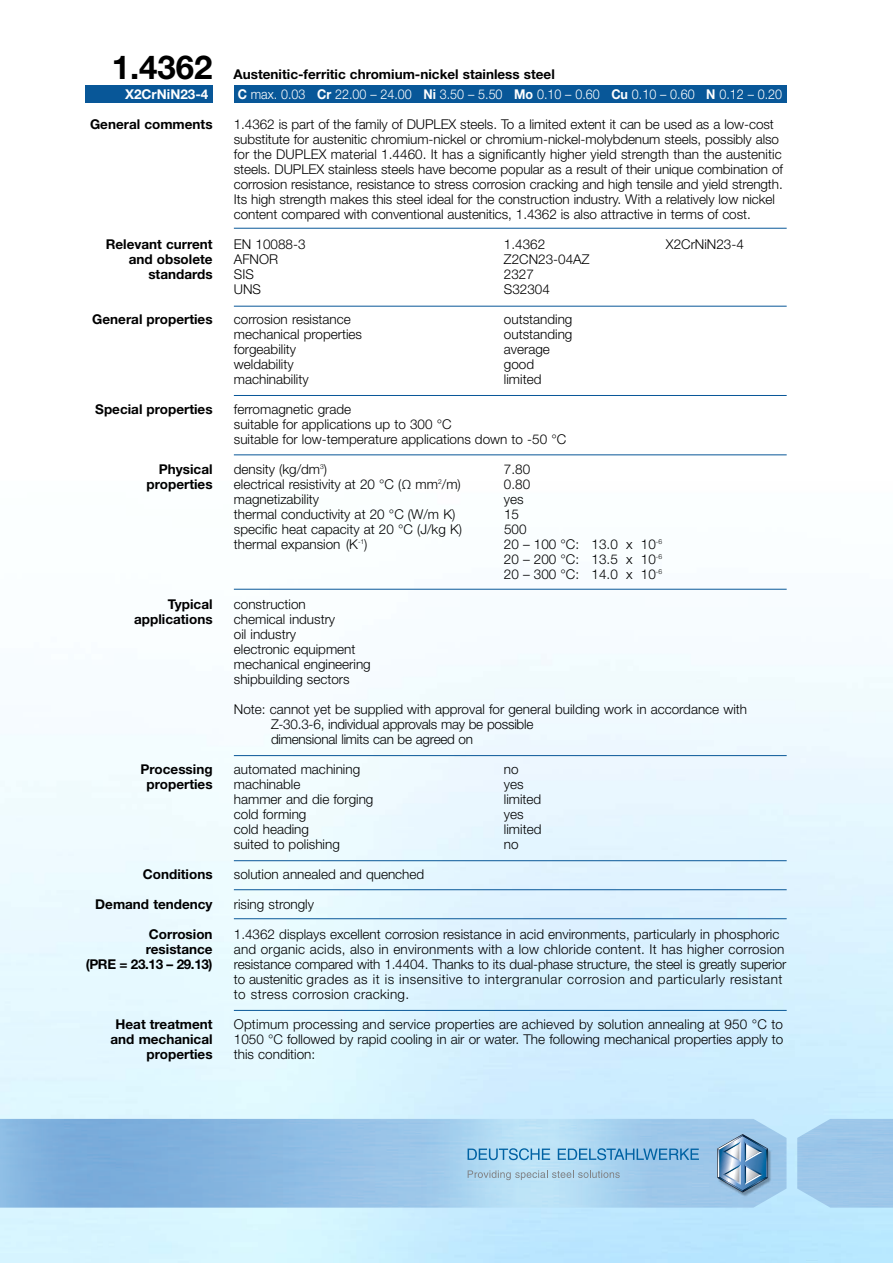
<style>
.page{position:relative;width:893px;height:1263px;background:#fff}
.page>*{position:absolute;margin:0;border:0;box-sizing:border-box;transform-origin:0 0}
.t1{font:700 33px "Helvetica Neue";color:#000}
.t2{font:300 13.5px/15px "Helvetica Neue";color:#000}
.t3{font:700 13.5px/15px "Helvetica Neue";color:#000;text-align:right}
.t4{font:300 13.5px "Helvetica Neue";color:#fff;scale:.93 1}
.t5{font:700 13.5px "Helvetica Neue";color:#fff}
.s1{font-weight:700}
.s2{font-family:"The Sans Light Caps";font-weight:400}
</style>
<div class="page">
<img style="left:797px;top:1119px;width:96px;height:88px">
<img style="left:0;top:1119px;width:786px;height:88px">
<svg style="left:717px;top:1134px;width:51px;height:58px;background:#7ea3c3"></svg>
<svg style="left:468px;top:1170px;width:152px;height:10px;background:#a9c8db"></svg>
<svg style="left:468px;top:1148px;width:82px;height:12px"></svg>
<svg style="left:558px;top:1148px;width:141px;height:12px;background:#6ca9d3"></svg>
<div style="left:234px;top:86px;width:553px;height:17px;background:#085798"></div>
<div style="left:85px;top:86px;width:128px;height:17px;background:#085798"></div>
<hr style="left:234px;top:395px;width:553px;height:1px;background:#085798">
<hr style="left:234px;top:860px;width:553px;height:1px;background:#085798">
<hr style="left:234px;top:589px;width:553px;height:1px;background:#085798">
<hr style="left:234px;top:755px;width:553px;height:1px;background:#085798">
<hr style="left:234px;top:918px;width:553px;height:1px;background:#085798">
<hr style="left:234px;top:1010px;width:553px;height:1px;background:#085798">
<hr style="left:234px;top:889px;width:553px;height:1px;background:#085798">
<hr style="left:234px;top:306px;width:553px;height:1px;background:#085798">
<hr style="left:234px;top:228px;width:553px;height:1px;background:#085798">
<hr style="left:234px;top:454px;width:553px;height:1px;background:#085798">
<h1 class="t1" style="left:112px;top:55px;width:102px">1.4362</h1>
<p class="t5" style="left:125px;top:89px;width:85px">X2CrNiN23-4</p>
<p class="t3" style="left:90px;top:118px;width:124px">General comments</p>
<p class="t3" style="left:106px;top:238px;width:108px">Relevant current and obsolete standards</p>
<p class="t3" style="left:92px;top:313px;width:122px">General properties</p>
<p class="t3" style="left:95px;top:403px;width:119px">Special properties</p>
<p class="t3" style="left:147px;top:463px;width:67px">Physical properties</p>
<p class="t3" style="left:134px;top:598px;width:80px">Typical applications</p>
<p class="t3" style="left:141px;top:763px;width:73px;text-align:center">Processing properties</p>
<p class="t3" style="left:143px;top:868px;width:71px">Conditions</p>
<p class="t3" style="left:95px;top:898px;width:119px">Demand tendency</p>
<p class="t3" style="left:86px;top:928px;width:128px">Corrosion resistance<br>(PRE = 23.13 – 29.13)</p>
<p class="t3" style="left:111px;top:1018px;width:104px">Heat treatment and mechanical properties</p>
<p class="t3" style="left:234px;top:67px;width:323px">Austenitic-ferritic chromium-nickel stainless steel</p>
<p class="t4" style="left:238px;top:89px;width:587px"><span class="s1">C</span> max. 0.03 <span class="s1">Cr</span> 22.00 – 24.00 <span class="s1">Ni</span> 3.50 – 5.50 <span class="s1">Mo</span> 0.10 – 0.60 <span class="s1">Cu</span> 0.10 – 0.60 <span class="s1">N</span> 0.12 – 0.20</p>
<p class="t2" style="left:234px;top:118px;width:551px">1.4362 is part of the family of DUPLEX steels. To a limited extent it can be used as a low-cost substitute for austenitic chromium-nickel or chromium-nickel-molybdenum steels, possibly also for the DUPLEX material 1.4460. It has a significantly higher yield strength than the austenitic steels. DUPLEX stainless steels have become popular as a result of their unique combination of corrosion resistance, resistance to stress corrosion cracking and high tensile and yield strength.<br>Its high strength makes this steel ideal for the construction industry. With a relatively low nickel content compared with conventional austenitics, 1.4362 is also attractive in terms of cost.</p>
<p class="t2" style="left:234px;top:238px;width:73px">EN 10088-3</p>
<p class="t2" style="left:504px;top:238px;width:43px">1.4362</p>
<p class="t2" style="left:666px;top:238px;width:80px">X2CrNiN23-4</p>
<p class="t2" style="left:234px;top:253px;width:46px">AFNOR</p>
<p class="t2" style="left:504px;top:253px;width:87px">Z2CN23-04AZ</p>
<p class="t2" style="left:234px;top:268px;width:22px">SIS</p>
<p class="t2" style="left:504px;top:268px;width:32px">2327</p>
<p class="t2" style="left:234px;top:283px;width:29px">UNS</p>
<p class="t2" style="left:504px;top:283px;width:48px">S32304</p>
<p class="t2" style="left:234px;top:313px;width:118px">corrosion resistance</p>
<p class="t2" style="left:504px;top:313px;width:70px">outstanding</p>
<p class="t2" style="left:234px;top:328px;width:130px">mechanical properties</p>
<p class="t2" style="left:504px;top:328px;width:70px">outstanding</p>
<p class="t2" style="left:234px;top:343px;width:64px">forgeability</p>
<p class="t2" style="left:504px;top:343px;width:48px">average</p>
<p class="t2" style="left:234px;top:358px;width:61px">weldability</p>
<p class="t2" style="left:504px;top:358px;width:32px">good</p>
<p class="t2" style="left:234px;top:373px;width:76px">machinability</p>
<p class="t2" style="left:504px;top:373px;width:39px">limited</p>
<p class="t2" style="left:234px;top:403px;width:334px">ferromagnetic grade<br>suitable for applications up to 300 °C<br>suitable for low-temperature applications down to -50 °C</p>
<p class="t2" style="left:234px;top:463px;width:95px">density (kg/dm<sup>3</sup>)</p>
<p class="t2" style="left:504px;top:463px;width:28px">7.80</p>
<p class="t2" style="left:234px;top:478px;width:228px">electrical resistivity at 20 °C (<span class="s2">Ω</span> mm<sup>2</sup>/m)</p>
<p class="t2" style="left:504px;top:478px;width:28px">0.80</p>
<p class="t2" style="left:234px;top:493px;width:87px">magnetizability</p>
<p class="t2" style="left:504px;top:493px;width:21px">yes</p>
<p class="t2" style="left:234px;top:508px;width:223px">thermal conductivity at 20 °C (W/m K)</p>
<p class="t2" style="left:504px;top:508px;width:17px">15</p>
<p class="t2" style="left:234px;top:523px;width:230px">specific heat capacity at 20 °C (J/kg K)</p>
<p class="t2" style="left:504px;top:523px;width:24px">500</p>
<p class="t2" style="left:234px;top:538px;width:135px">thermal expansion (K<sup>-1</sup>)</p>
<p class="t2" style="left:504px;top:538px;width:160px;text-align:justify">20 – 100 °C: 13.0 x 10<sup>-6<br></sup>20 – 200 °C: 13.5 x 10<sup>-6<br></sup>20 – 300 °C: 14.0 x 10<sup>-6</sup></p>
<p class="t2" style="left:234px;top:598px;width:138px">construction<br>chemical industry<br>oil industry<br>electronic equipment mechanical engineering shipbuilding sectors</p>
<p class="t2" style="left:271px;top:703px;width:478px;text-indent:-37px">Note: cannot yet be supplied with approval for general building work in accordance with<br>Z-30.3-6, individual approvals may be possible<br>dimensional limits can be agreed on</p>
<p class="t2" style="left:234px;top:763px;width:128px">automated machining</p>
<p class="t2" style="left:504px;top:763px;width:16px">no</p>
<p class="t2" style="left:234px;top:778px;width:68px">machinable</p>
<p class="t2" style="left:504px;top:778px;width:21px">yes</p>
<p class="t2" style="left:234px;top:793px;width:141px">hammer and die forging</p>
<p class="t2" style="left:504px;top:793px;width:39px">limited</p>
<p class="t2" style="left:234px;top:808px;width:74px">cold forming</p>
<p class="t2" style="left:504px;top:808px;width:21px">yes</p>
<p class="t2" style="left:234px;top:823px;width:77px">cold heading</p>
<p class="t2" style="left:504px;top:823px;width:39px">limited</p>
<p class="t2" style="left:234px;top:838px;width:108px">suited to polishing</p>
<p class="t2" style="left:504px;top:838px;width:16px">no</p>
<p class="t2" style="left:234px;top:868px;width:192px">solution annealed and quenched</p>
<p class="t2" style="left:234px;top:898px;width:82px">rising strongly</p>
<p class="t2" style="left:234px;top:928px;width:554px">1.4362 displays excellent corrosion resistance in acid environments, particularly in phosphoric and organic acids, also in environments with a low chloride content. It has higher corrosion resistance compared with 1.4404. Thanks to its dual-phase structure, the steel is greatly superior to austenitic grades as it is insensitive to intergranular corrosion and particularly resistant to stress corrosion cracking.</p>
<p class="t2" style="left:234px;top:1018px;width:551px;text-align:justify">Optimum processing and service properties are achieved by solution annealing at 950 °C to 1050 °C followed by rapid cooling in air or water. The following mechanical properties apply to this condition:</p>
</div>
